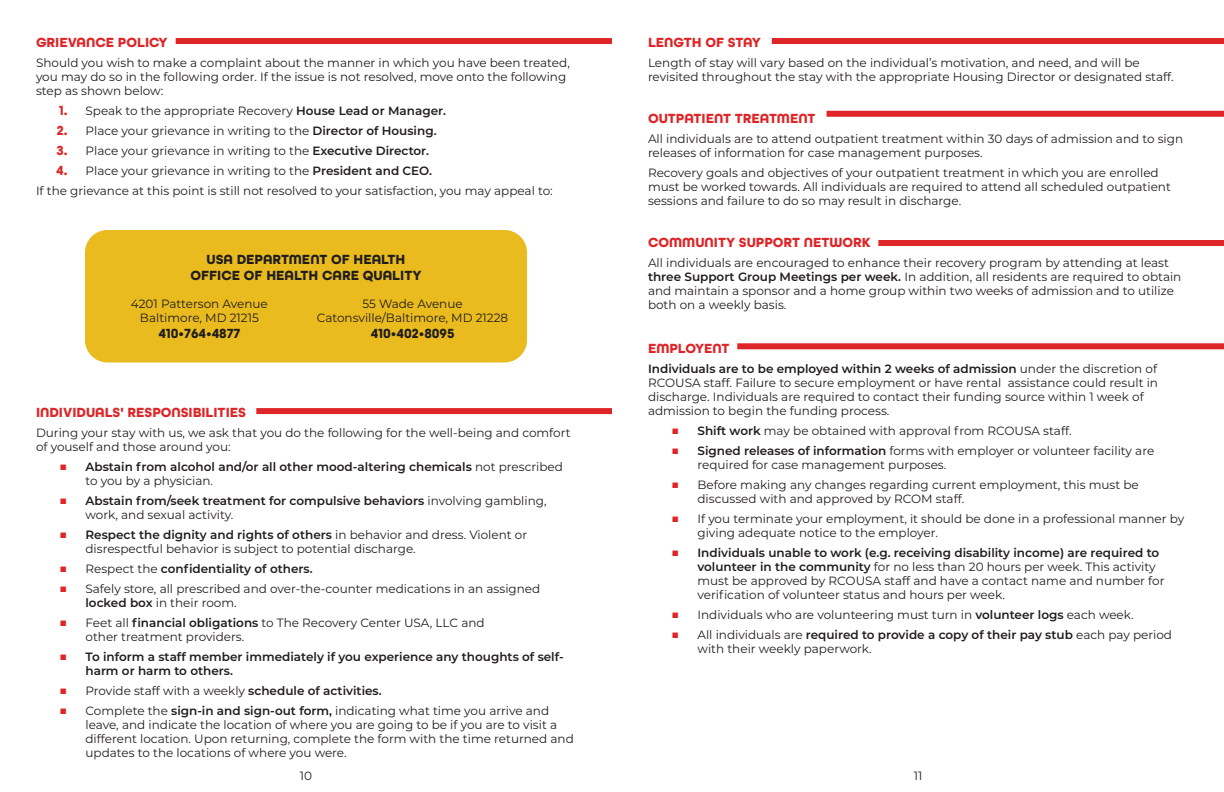
<style>
.page{position:relative;width:1224px;height:792px;background:#fff}
.page>*{position:absolute;margin:0;border:0;box-sizing:border-box;transform-origin:0 0}
.t1{font:700 14px "All Round Gothic";color:#de2527}
.t2{font:700 14px/16px "All Round Gothic";color:#201d1e;text-align:center}
.t3{font:12px/14px "Montserrat";color:#201d1e}
.t4{font:600 12px/14px "Montserrat";color:#201d1e}
.s1{font-family:"All Round Gothic";font-weight:700;font-size:14px;color:#de2527}
.s2{font-weight:600}
.s3{font-weight:400;font-size:14px;color:#de2527}
.s4{font-weight:400}
.s5{font-size:14px;color:#de2527}
</style>
<div class="page">
<div style="left:85px;top:230px;width:442px;height:132px;background:#eabb1e;border-radius:22px"></div>
<div style="left:737px;top:343px;width:487px;height:6px;background:#de2527"></div>
<div style="left:878px;top:240px;width:346px;height:6px;background:#de2527"></div>
<div style="left:827px;top:111px;width:397px;height:6px;background:#de2527"></div>
<div style="left:772px;top:38px;width:452px;height:6px;background:#de2527"></div>
<div style="left:256px;top:408px;width:356px;height:6px;background:#de2527"></div>
<div style="left:176px;top:38px;width:436px;height:6px;background:#de2527"></div>
<p class="t1" style="left:36px;top:34px;width:133px">GRIEVANCE POLICY</p>
<p class="t3" style="left:36px;top:55px;width:535px">Should you wish to make a complaint about the manner in which you have been treated, you may do so in the following order. If the issue is not resolved, move onto the following step as shown below:</p>
<p class="t3" style="left:59px;top:103px;width:389px"><span class="s1">1.</span> Speak to the appropriate Recovery <span class="s2">House Lead or Manager.</span></p>
<p class="t3" style="left:57px;top:123px;width:381px"><span class="s1">2.</span> Place your grievance in writing to the <span class="s2">Director of Housing.</span></p>
<p class="t3" style="left:57px;top:143px;width:374px"><span class="s1">3.</span> Place your grievance in writing to the <span class="s2">Executive Director.</span></p>
<p class="t3" style="left:36px;top:160px;width:518px;line-height:20px;text-indent:20px"><span class="s1">4.</span> Place your grievance in writing to the <span class="s2">President and CEO.<br></span>If the grievance at this point is still not resolved to your satisfaction, you may appeal to:</p>
<p class="t2" style="left:191px;top:251px;width:232px">USA DEPARTMENT OF HEALTH<br>OFFICE OF HEALTH CARE QUALITY</p>
<p class="t3" style="left:131px;top:296px;width:138px;text-align:center">4201 Patterson Avenue<br>Baltimore, MD 21215</p>
<p class="t2" style="left:158px;top:325px;width:84px">410•764•4877</p>
<p class="t3" style="left:317px;top:296px;width:193px;text-align:center">55 Wade Avenue<br>Catonsville/Baltimore, MD 21228</p>
<p class="t2" style="left:371px;top:325px;width:85px">410•402•8095</p>
<p class="t1" style="left:36px;top:404px;width:211px">INDIVIDUALS' RESPONSIBILITIES</p>
<p class="t3" style="left:36px;top:425px;width:536px">During your stay with us, we ask that you do the following for the well-being and comfort of youself and those around you:</p>
<p class="t4" style="left:86px;top:459px;width:479px;text-indent:-26px"><span class="s3">■</span> Abstain from alcohol and/or all other mood-altering chemicals <span class="s4">not prescribed to you by a physician.</span></p>
<p class="t4" style="left:86px;top:493px;width:463px;text-indent:-26px"><span class="s3">■</span> Abstain from/seek treatment for compulsive behaviors <span class="s4">involving gambling, work, and sexual activity.</span></p>
<p class="t3" style="left:86px;top:527px;width:443px;text-indent:-26px"><span class="s5">■</span> <span class="s2">Respect the dignity and rights of others</span> in behavior and dress. Violent or disrespectful behavior is subject to potential discharge.</p>
<p class="t4" style="left:59px;top:561px;width:255px"><span class="s3">■</span> <span class="s4">Respect the</span> confidentiality of others.</p>
<p class="t3" style="left:86px;top:581px;width:456px;text-indent:-26px"><span class="s5">■</span> Safely store, all prescribed and over-the-counter medications in an assigned <span class="s2">locked box</span> in their room.</p>
<p class="t3" style="left:86px;top:615px;width:401px;text-indent:-26px"><span class="s5">■</span> Feet all <span class="s2">financial obligations</span> to The Recovery Center USA, LLC and other treatment providers.</p>
<p class="t4" style="left:86px;top:649px;width:480px;text-indent:-26px"><span class="s3">■</span> To inform a staff member immediately if you experience any thoughts of self&shy;harm or harm to others.</p>
<p class="t3" style="left:59px;top:683px;width:324px"><span class="s5">■</span> Provide staff with a weekly <span class="s2">schedule of activities.</span></p>
<p class="t3" style="left:86px;top:703px;width:490px;text-indent:-26px"><span class="s5">■</span> Complete the <span class="s2">sign-in and sign-out form,</span> indicating what time you arrive and leave, and indicate the location of where you are going to be if you are to visit a different location. Upon returning, complete the form with the time returned and updates to the locations of where you were.</p>
<p class="t1" style="left:648px;top:34px;width:114px">LENGTH OF STAY</p>
<p class="t3" style="left:648px;top:55px;width:527px">Length of stay will vary based on the individual’s motivation, and need, and will be revisited throughout the stay with the appropriate Housing Director or designated staff.</p>
<p class="t1" style="left:648px;top:110px;width:169px">OUTPATIENT TREATMENT</p>
<p class="t3" style="left:648px;top:131px;width:537px">All individuals are to attend outpatient treatment within 30 days of admission and to sign releases of information for case management purposes.</p>
<p class="t3" style="left:648px;top:165px;width:524px">Recovery goals and objectives of your outpatient treatment in which you are enrolled must be worked towards. All individuals are required to attend all scheduled outpatient sessions and failure to do so may result in discharge.</p>
<p class="t1" style="left:648px;top:234px;width:224px">COMMUNITY SUPPORT NETWORK</p>
<p class="t3" style="left:648px;top:255px;width:535px">All individuals are encouraged to enhance their recovery program by attending at least <span class="s2">three Support Group Meetings per week.</span> In addition, all residents are required to obtain and maintain a sponsor and a home group within two weeks of admission and to utilize both on a weekly basis.</p>
<p class="t1" style="left:648px;top:340px;width:83px">EMPLOYENT</p>
<p class="t3" style="left:648px;top:361px;width:512px"><span class="s2">Individuals are to be employed within 2 weeks of admission</span> under the discretion of RCOUSA staff. Failure to secure employment or have rental assistance could result in discharge. Individuals are required to contact their funding source within 1 week of admission to begin the funding process.</p>
<p class="t3" style="left:671px;top:423px;width:402px"><span class="s5">■</span> <span class="s2">Shift work</span> may be obtained with approval from RCOUSA staff.</p>
<p class="t3" style="left:698px;top:443px;width:458px;text-indent:-26px"><span class="s5">■</span> <span class="s2">Signed releases of information</span> forms with employer or volunteer facility are required for case management purposes.</p>
<p class="t3" style="left:698px;top:477px;width:443px;text-indent:-26px"><span class="s5">■</span> Before making any changes regarding current employment, this must be discussed with and approved by RCOM staff.</p>
<p class="t3" style="left:698px;top:511px;width:488px;text-indent:-26px"><span class="s5">■</span> If you terminate your employment, it should be done in a professional manner by giving adequate notice to the employer.</p>
<p class="t3" style="left:698px;top:545px;width:469px;text-indent:-26px"><span class="s5">■</span> <span class="s2">Individuals unable to work (e.g. receiving disability income) are required to volunteer in the community</span> for no less than 20 hours per week. This activity must be approved by RCOUSA staff and have a contact name and number for verification of volunteer status and hours per week.</p>
<p class="t3" style="left:671px;top:607px;width:464px"><span class="s5">■</span> Individuals who are volunteering must turn in <span class="s2">volunteer logs</span> each week.</p>
<p class="t3" style="left:698px;top:627px;width:476px;text-indent:-26px"><span class="s5">■</span> All individuals are <span class="s2">required to provide a copy of their pay stub</span> each pay period with their weekly paperwork.</p>
<p class="t3" style="left:300px;top:768px;width:14px">10</p>
<p class="t3" style="left:914px;top:768px;width:10px">11</p>
</div>
